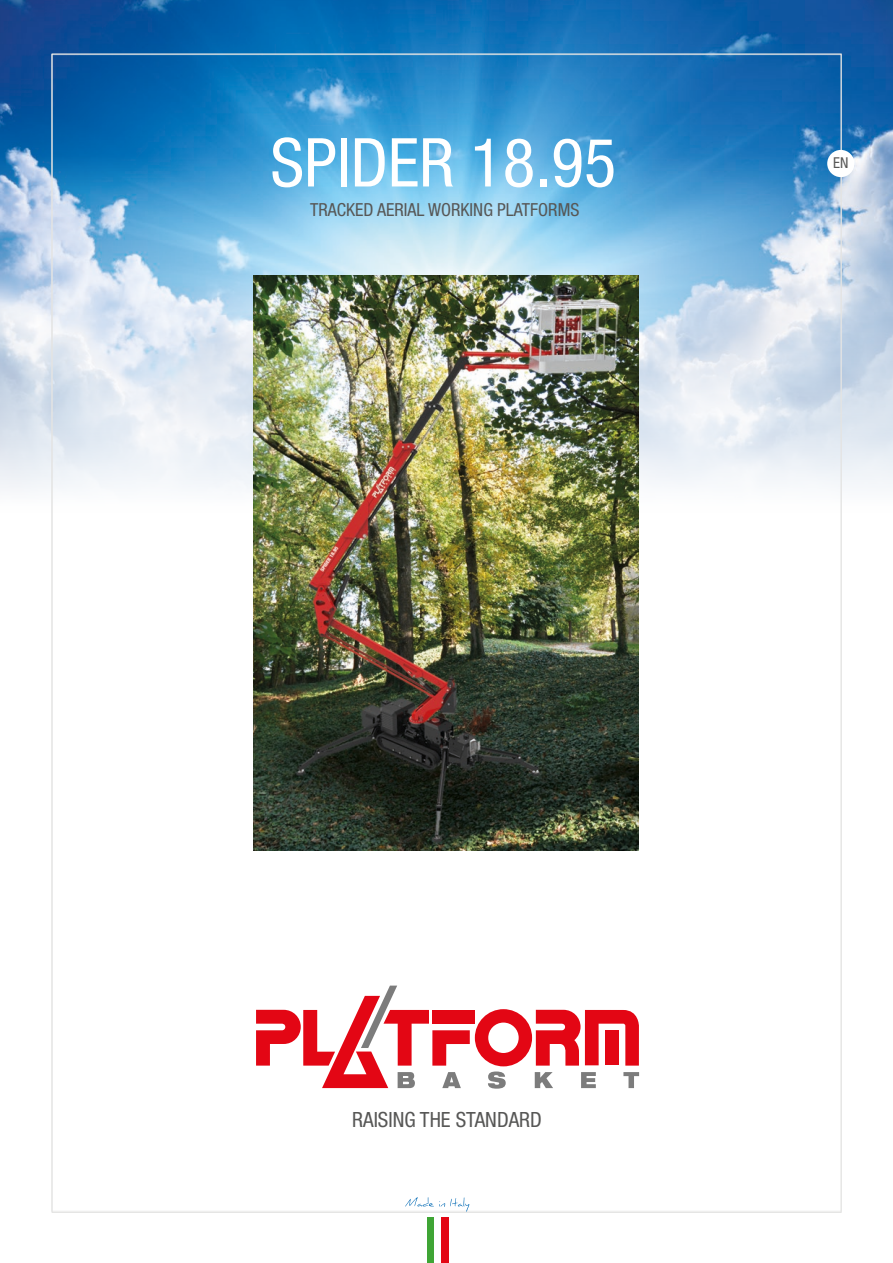
<style>
.page{position:relative;width:893px;height:1263px;background:#fff}
.page>*{position:absolute;margin:0;border:0;box-sizing:border-box;transform-origin:0 0}
.t1{font:condensed 67.5px "Helvetica Neue LT Std";color:#fff}
.t2{font:condensed 21px "Helvetica Neue LT Std";color:#575756}
.t3{font:condensed 18px "Helvetica Neue LT Std";color:#575756}
.t4{font:condensed 15px "Helvetica Neue LT Std";color:#575756}
</style>
<div class="page">
<img style="left:0;top:0;width:893px;height:512px">
<div style="left:427px;top:1217px;width:7px;height:46px;background:#3fa535"></div>
<div style="left:442px;top:1217px;width:7px;height:46px;background:#e30614"></div>
<svg style="left:405px;top:1197px;width:64px;height:14px"></svg>
<div style="left:827px;top:150px;width:27px;height:27px;background:#fff;border-radius:50%"></div>
<img style="left:254px;top:276px;width:385px;height:574px">
<svg style="left:256px;top:985px;width:383px;height:104px"></svg>
<h1 class="t1" style="left:270px;top:124px;width:347px">SPIDER 18.95</h1>
<p class="t3" style="left:310px;top:199px;width:271px">TRACKED AERIAL WORKING PLATFORMS</p>
<p class="t4" style="left:833px;top:154px;width:17px">EN</p>
<p class="t2" style="left:352px;top:1107px;width:191px">RAISING THE STANDARD</p>
</div>
